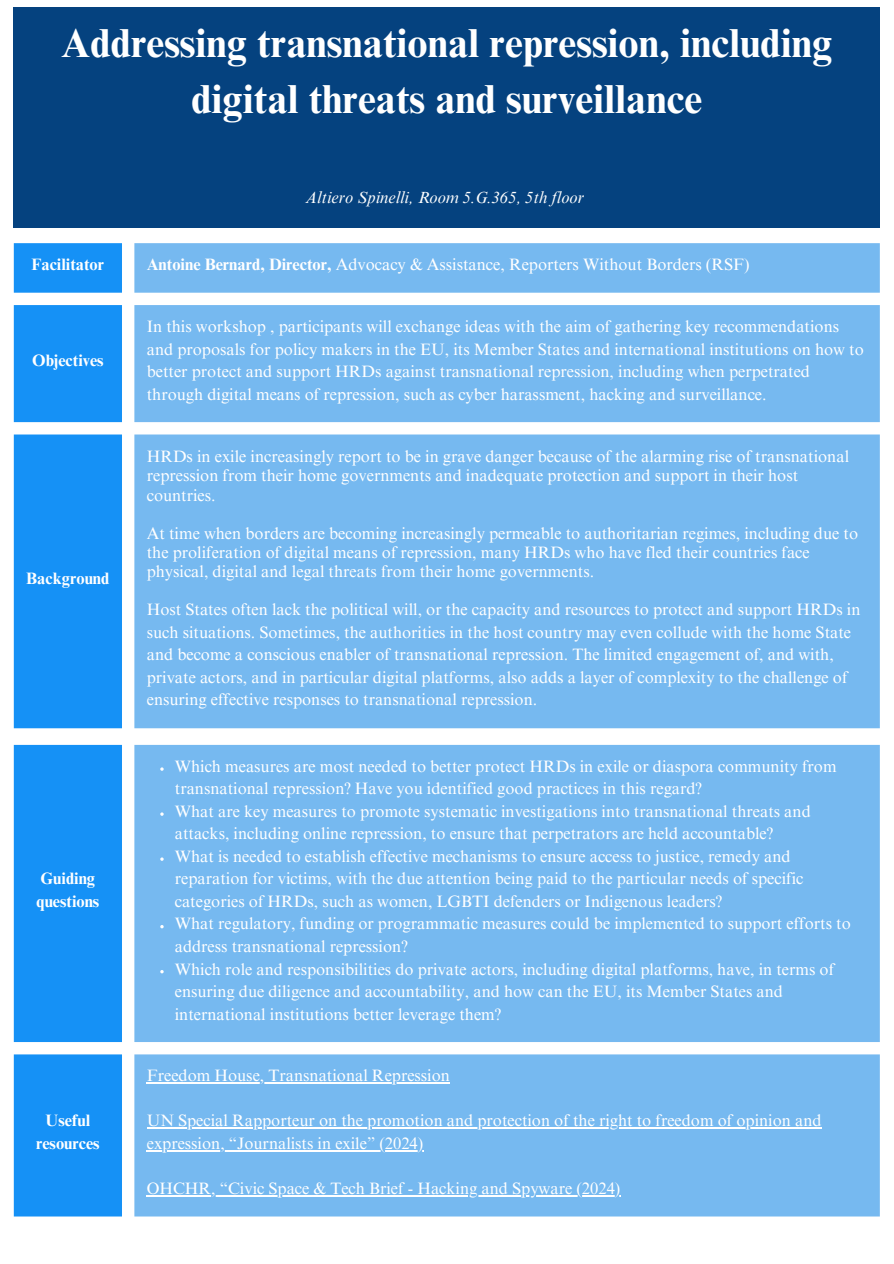
<style>
.page{position:relative;width:894px;height:1264px;background:#fff}
.page>*{position:absolute;margin:0;border:0;box-sizing:border-box;transform-origin:0 0}
.t1{font:700 40.5px/56.2px "Times NRMT Pro";color:#fff;text-align:center}
.t2{font:16.5px/22.5px "Times NRMT Pro";color:#fff}
.t3{font:700 16.5px/22.5px "Times NRMT Pro";color:#fff}
.t4{font:italic 16.5px "Times NRMT Pro";color:#fff}
.s1{font-weight:700}
</style>
<div class="page">
<div style="left:14px;top:7px;width:865px;height:221px;background:#05427f"></div>
<div style="left:14px;top:243px;width:108px;height:485px;background:#1591f6"></div>
<div style="left:134px;top:243px;width:745px;height:485px;background:#76b9f0"></div>
<div style="left:14px;top:745px;width:108px;height:471px;background:#1591f6"></div>
<div style="left:134px;top:745px;width:745px;height:471px;background:#76b9f0"></div>
<svg style="left:160px;top:767px;width:4px;height:3px"></svg>
<svg style="left:160px;top:812px;width:4px;height:3px"></svg>
<svg style="left:160px;top:857px;width:4px;height:3px"></svg>
<svg style="left:160px;top:925px;width:4px;height:3px"></svg>
<svg style="left:160px;top:970px;width:4px;height:3px"></svg>
<hr style="left:147px;top:1082px;width:303px;height:1px;background:#fff">
<hr style="left:147px;top:1127px;width:674px;height:1px;background:#fff">
<hr style="left:147px;top:1150px;width:90px;height:1px;background:#fff">
<hr style="left:237px;top:1150px;width:130px;height:1px;background:#fff">
<hr style="left:367px;top:1150px;width:56px;height:1px;background:#fff">
<hr style="left:147px;top:1195px;width:81px;height:1px;background:#fff">
<hr style="left:228px;top:1195px;width:344px;height:1px;background:#fff">
<hr style="left:572px;top:1195px;width:48px;height:1px;background:#fff">
<p class="t1" style="left:61px;top:20px;width:772px">Addressing transnational repression, including digital threats and surveillance</p>
<p class="t4" style="left:305px;top:191px;width:280px">Altiero Spinelli, Room 5.G.365, 5th floor</p>
<p class="t3" style="left:32px;top:255px;width:74px">Facilitator</p>
<p class="t2" style="left:147px;top:255px;width:604px"><span class="s1">Antoine Bernard, Director,</span> Advocacy &amp; Assistance, Reporters Without Borders (RSF)</p>
<p class="t3" style="left:32px;top:351px;width:73px">Objectives</p>
<p class="t3" style="left:26px;top:569px;width:85px">Background</p>
<p class="t3" style="left:36px;top:869px;width:64px">Guiding questions</p>
<p class="t3" style="left:36px;top:1111px;width:65px;text-align:center">Useful resources</p>
<p class="t2" style="left:147px;top:317px;width:718px">In this workshop , participants will exchange ideas with the aim of gathering key recommendations and proposals for policy makers in the EU, its Member States and international institutions on how to better protect and support HRDs against transnational repression, including when perpetrated through digital means of repression, such as cyber harassment, hacking and surveillance.</p>
<p class="t2" style="left:147px;top:449px;width:703px;line-height:19.2px">HRDs in exile increasingly report to be in grave danger because of the alarming rise of transnational repression from their home governments and inadequate protection and support in their host countries.</p>
<p class="t2" style="left:147px;top:525px;width:712px;line-height:19.2px">At time when borders are becoming increasingly permeable to authoritarian regimes, including due to the proliferation of digital means of repression, many HRDs who have fled their countries face physical, digital and legal threats from their home governments.</p>
<p class="t2" style="left:147px;top:600px;width:715px">Host States often lack the political will, or the capacity and resources to protect and support HRDs in such situations. Sometimes, the authorities in the host country may even collude with the home State and become a conscious enabler of transnational repression. The limited engagement of, and with, private actors, and in particular digital platforms, also adds a layer of complexity to the challenge of ensuring effective responses to transnational repression.</p>
<p class="t2" style="left:175px;top:757px;width:663px">Which measures are most needed to better protect HRDs in exile or diaspora community from transnational repression? Have you identified good practices in this regard?</p>
<p class="t2" style="left:175px;top:802px;width:637px">What are key measures to promote systematic investigations into transnational threats and attacks, including online repression, to ensure that perpetrators are held accountable?</p>
<p class="t2" style="left:175px;top:847px;width:630px">What is needed to establish effective mechanisms to ensure access to justice, remedy and reparation for victims, with the due attention being paid to the particular needs of specific categories of HRDs, such as women, LGBTI defenders or Indigenous leaders?</p>
<p class="t2" style="left:175px;top:914px;width:677px">What regulatory, funding or programmatic measures could be implemented to support efforts to address transnational repression?</p>
<p class="t2" style="left:175px;top:959px;width:660px">Which role and responsibilities do private actors, including digital platforms, have, in terms of ensuring due diligence and accountability, and how can the EU, its Member States and international institutions better leverage them?</p>
<p class="t2" style="left:147px;top:1066px;width:304px">Freedom House, Transnational Repression</p>
<p class="t2" style="left:147px;top:1111px;width:676px">UN Special Rapporteur on the promotion and protection of the right to freedom of opinion and</p>
<p class="t2" style="left:147px;top:1134px;width:278px">expression, “Journalists in exile” (2024)</p>
<p class="t2" style="left:147px;top:1179px;width:475px">OHCHR, “Civic Space &amp; Tech Brief - Hacking and Spyware (2024)</p>
</div>
